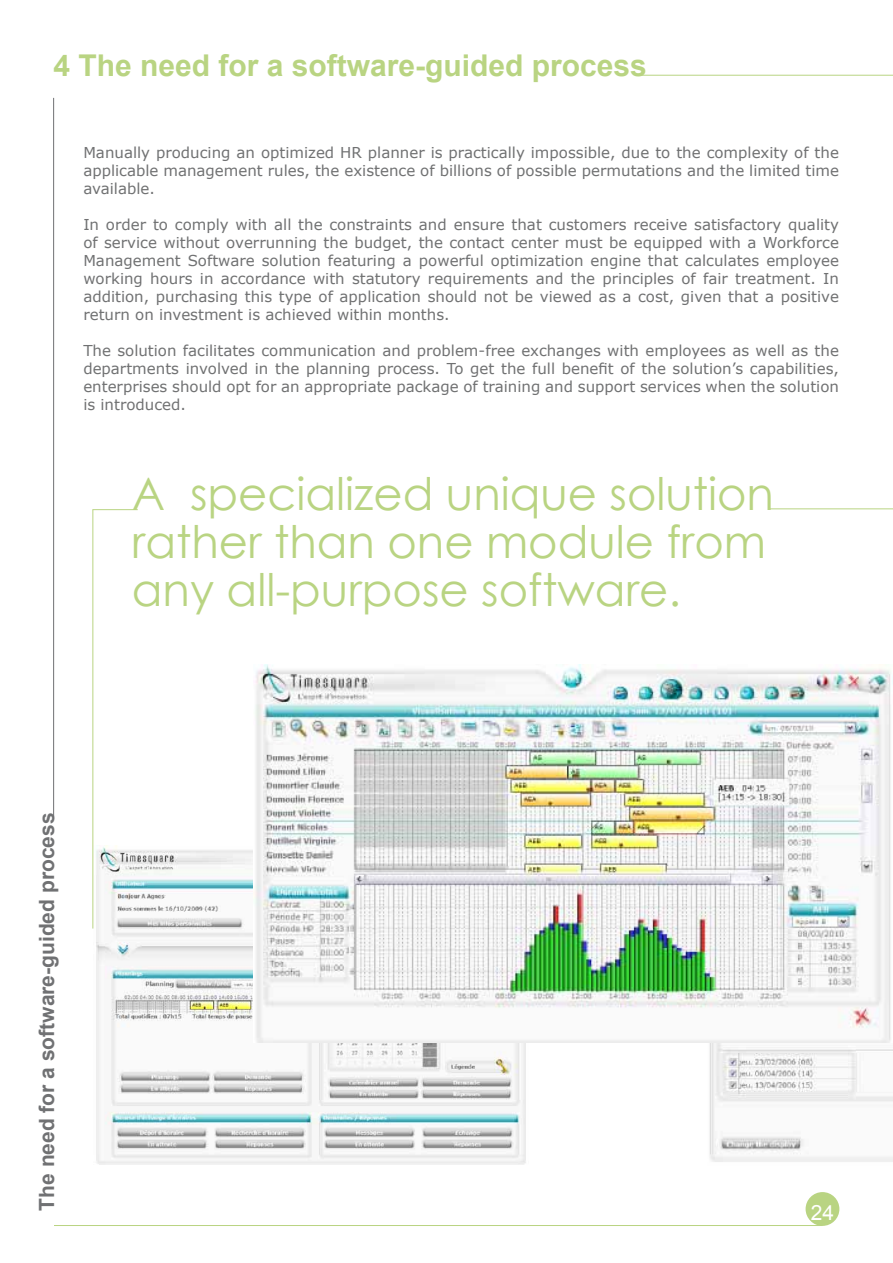
<style>
.page{position:relative;width:893px;height:1263px;background:#fff}
.page>*{position:absolute;margin:0;border:0;box-sizing:border-box;transform-origin:0 0}
.t1{font:45px/48px "Century Gothic";color:#b9d482}
.t2{font:700 30px "Arial";color:#b9d482}
.t3{font:700 21px "Arial";color:#707173}
.t4{font:21px "Arial";color:#fff}
.t5{font:15px/18px "Verdana";color:#707172;text-align:justify}
</style>
<div class="page">
<div style="left:806px;top:1192px;width:33px;height:34px;background:#b9d482;border-radius:50%"></div>
<hr style="left:54px;top:1225px;width:768px;height:1px;background:#b9d482">
<hr style="left:636px;top:75px;width:257px;height:1px;background:#b9d482">
<hr style="left:53px;top:98px;width:1px;height:721px;background:#707173">
<img style="left:708px;top:1042px;width:185px;height:120px">
<img style="left:93px;top:845px;width:435px;height:319px">
<img style="left:253px;top:665px;width:640px;height:377px">
<hr style="left:770px;top:508px;width:123px;height:1px;background:#b9d482">
<hr style="left:92px;top:509px;width:46px;height:1px;background:#b9d482">
<hr style="left:92px;top:510px;width:1px;height:418px;background:#b9d482">
<h2 class="t2" style="left:53px;top:45px;width:595px">4 The need for a software-guided process</h2>
<p class="t5" style="left:83px;top:143px;width:757px">Manually producing an optimized HR planner is practically impossible, due to the complexity of the applicable management rules, the existence of billions of possible permutations and the limited time available.</p>
<p class="t5" style="left:83px;top:215px;width:757px">In order to comply with all the constraints and ensure that customers receive satisfactory quality of service without overrunning the budget, the contact center must be equipped with a Workforce Management Software solution featuring a powerful optimization engine that calculates employee working hours in accordance with statutory requirements and the principles of fair treatment. In addition, purchasing this type of application should not be viewed as a cost, given that a positive return on investment is achieved within months.</p>
<p class="t5" style="left:83px;top:341px;width:757px">The solution facilitates communication and problem-free exchanges with employees as well as the departments involved in the planning process. To get the full benefit of the solution’s capabilities, enterprises should opt for an appropriate package of training and support services when the solution is introduced.</p>
<h1 class="t1" style="left:132px;top:469px;width:644px">A specialized unique solution rather than one module from any all-purpose software.</h1>
<h3 class="t3" style="left:33px;top:1210px;width:399px;rotate:-90deg">The need for a software-guided process</h3>
<h3 class="t4" style="left:811px;top:1198px;width:25px">24</h3>
</div>
